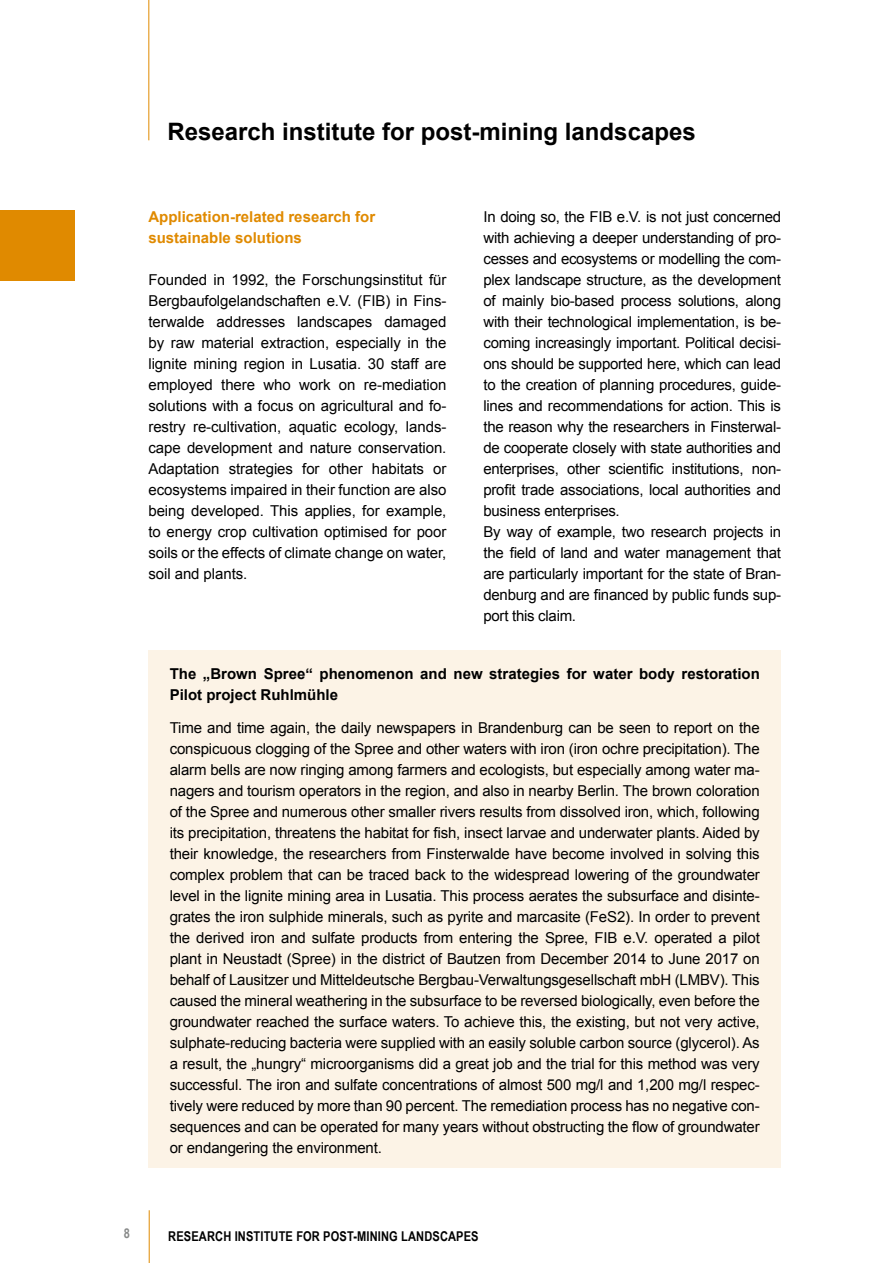
<style>
.page{position:relative;width:893px;height:1263px;background:#fff}
.page>*{position:absolute;margin:0;border:0;box-sizing:border-box;transform-origin:0 0}
.t1{font:700 24px "Arial";color:#000}
.t2{font:15px/21px "Arial";letter-spacing:-.02em;color:#000;text-align:justify}
.t3{font:700 15px/21px "Arial";color:#000}
.t4{font:700 15px/21px "Arial";color:#e08a00}
.t5{font:700 13.5px "Arial Narrow";letter-spacing:.01em;color:#000}
.t6{font:700 13.5px "Arial Narrow";color:#878988}
</style>
<div class="page">
<hr style="left:148px;top:0;width:1px;height:140px;background:#e08a00">
<hr style="left:149px;top:1210px;width:1px;height:53px;background:#e08a00">
<div style="left:0;top:210px;width:74px;height:71px;background:#e08a00"></div>
<div style="left:148px;top:651px;width:633px;height:517px;background:#fcf3e6"></div>
<h1 class="t1" style="left:168px;top:116px;width:530px">Research institute for post-mining landscapes</h1>
<p class="t4" style="left:148px;top:206px;width:228px">Application-related research for sustainable solutions</p>
<p class="t2" style="left:148px;top:269px;width:300px">Founded in 1992, the Forschungsinstitut für Bergbaufolgelandschaften e.V. (FIB) in Fins&shy;terwalde addresses landscapes damaged by raw material extraction, especially in the lignite mining region in Lusatia. 30 staff are employed there who work on re-mediation solutions with a focus on agricultural and fo&shy;restry re-cultivation, aquatic ecology, lands&shy;cape development and nature conservation.<br>Adaptation strategies for other habitats or ecosystems impaired in their function are also being developed. This applies, for example, to energy crop cultivation optimised for poor soils or the effects of climate change on water, soil and plants.</p>
<p class="t2" style="left:483px;top:206px;width:299px;text-align:left">In doing so, the FIB e.V. is not just concerned with achieving a deeper understanding of pro&shy;cesses and ecosystems or modelling the com&shy;plex landscape structure, as the development of mainly bio-based process solutions, along with their technological implementation, is be&shy;coming increasingly important. Political decisi&shy;ons should be supported here, which can lead to the creation of planning procedures, guide&shy;lines and recommendations for action. This is the reason why the researchers in Finsterwal&shy;de cooperate closely with state authorities and enterprises, other scientific institutions, non&shy;profit trade associations, local authorities and business enterprises.<br>By way of example, two research projects in the field of land and water management that are particularly important for the state of Bran&shy;denburg and are financed by public funds sup&shy;port this claim.</p>
<p class="t3" style="left:170px;top:663px;width:592px">The „Brown Spree“ phenomenon and new strategies for water body restoration<br>Pilot project Ruhlmühle</p>
<p class="t2" style="left:170px;top:718px;width:592px">Time and time again, the daily newspapers in Brandenburg can be seen to report on the conspicuous clogging of the Spree and other waters with iron (iron ochre precipitation). The alarm bells are now ringing among farmers and ecologists, but especially among water ma&shy;nagers and tourism operators in the region, and also in nearby Berlin. The brown coloration of the Spree and numerous other smaller rivers results from dissolved iron, which, following its precipitation, threatens the habitat for fish, insect larvae and underwater plants. Aided by their knowledge, the researchers from Finsterwalde have become involved in solving this complex problem that can be traced back to the widespread lowering of the groundwater level in the lignite mining area in Lusatia. This process aerates the subsurface and disinte&shy;grates the iron sulphide minerals, such as pyrite and marcasite (FeS2). In order to prevent the derived iron and sulfate products from entering the Spree, FIB e.V. operated a pilot plant in Neustadt (Spree) in the district of Bautzen from December 2014 to June 2017 on behalf of Lausitzer und Mitteldeutsche Bergbau-Verwaltungsgesellschaft mbH (LMBV). This caused the mineral weathering in the subsurface to be reversed biologically, even before the groundwater reached the surface waters. To achieve this, the existing, but not very active, sulphate-reducing bacteria were supplied with an easily soluble carbon source (glycerol). As a result, the „hungry“ microorganisms did a great job and the trial for this method was very successful. The iron and sulfate concentrations of almost 500 mg/l and 1,200 mg/l respec&shy;tively were reduced by more than 90 percent. The remediation process has no negative con&shy;sequences and can be operated for many years without obstructing the flow of groundwater or endangering the environment.</p>
<p class="t6" style="left:124px;top:1223px;width:8px">8</p>
<p class="t5" style="left:168px;top:1226px;width:312px">RESEARCH INSTITUTE FOR POST-MINING LANDSCAPES</p>
</div>
